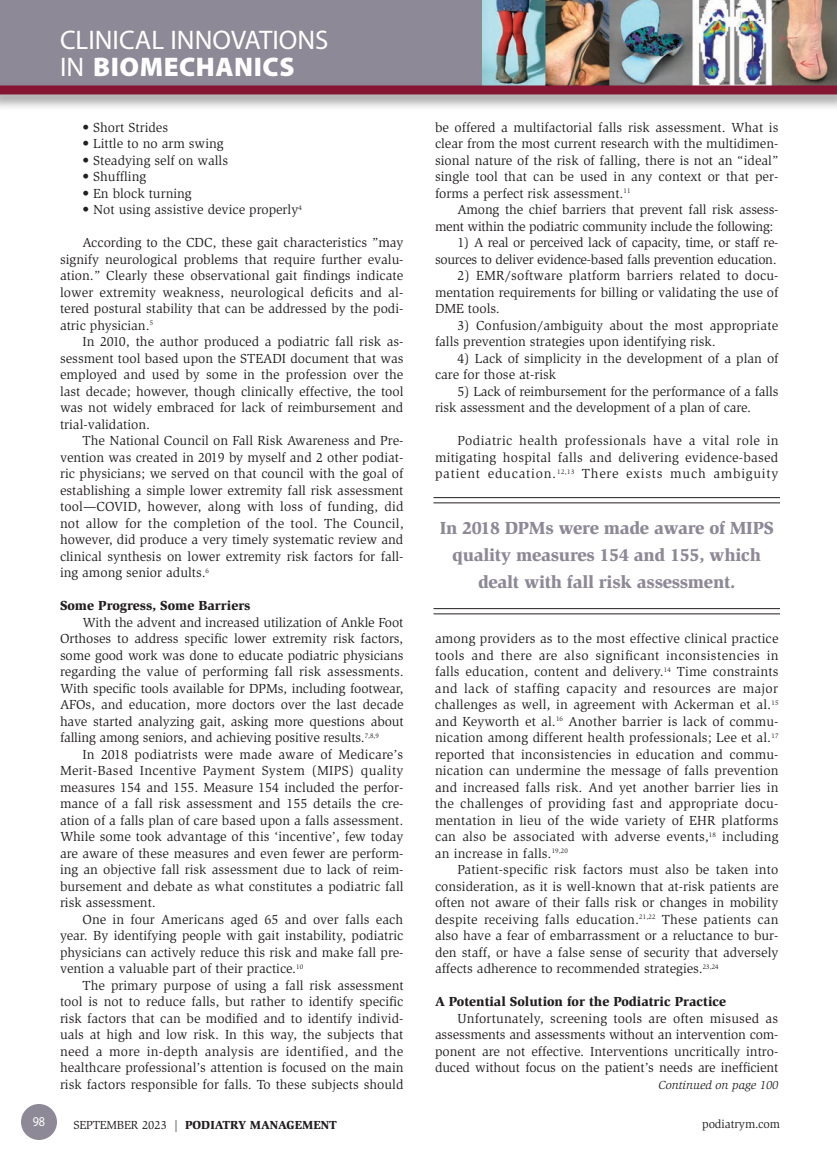
<style>
.page{position:relative;width:837px;height:1161px;background:#fff}
.page>*{position:absolute;margin:0;border:0;box-sizing:border-box;transform-origin:0 0}
.t1{font:27px "Myriad Pro";color:#fff}
.t2{font:900 27px "Myriad Pro";letter-spacing:.02em;color:#fff}
._2011-Callout{font:900 18px/27px "Slimbach";letter-spacing:-.015em;color:#8e8996;text-align:center}
._2011-Global_Text{font:13.5px/16.5px "Slimbach";color:#231f20;text-align:justify}
._2011-Global_Text-2{font:13.5px/16.5px "Slimbach";letter-spacing:-.02em;color:#231f20}
._2011-Subhead1{font:900 13.5px "Slimbach";color:#231f20}
.t3{font:13.5px "Myriad Pro";color:#fff;scale:.9 1}
.t4{font:900 12px "Slimbach";color:#231f20}
.t5{font:italic 12px "Slimbach";color:#231f20}
.t6{font:12px "Slimbach";color:#231f20}
.s1{font-weight:400}
</style>
<div class="page">
<div style="left:21px;top:1104px;width:36px;height:36px;background:#8e8996;border-radius:50%"></div>
<hr style="left:434px;top:497px;width:346px;height:1px;background:#231f20">
<hr style="left:434px;top:502px;width:346px;height:1px;background:#231f20">
<hr style="left:434px;top:608px;width:346px;height:1px;background:#231f20">
<hr style="left:434px;top:614px;width:346px;height:1px;background:#231f20">
<div style="left:0;top:0;width:837px;height:88px;background:#8e8996"></div>
<img style="left:482px;top:0;width:355px;height:82px">
<div style="left:0;top:82px;width:837px;height:29px;background:#231f20;opacity:.5"></div>
<div style="left:0;top:86px;width:837px;height:8px;background:#861534"></div>
<p class="t1" style="left:60px;top:25px;width:270px">CLINICAL INNOVATIONS</p>
<p class="t2" style="left:60px;top:51px;width:236px"><span class="s1">IN</span> BIOMECHANICS</p>
<p class="_2011-Global_Text" style="left:83px;top:119px;width:87px">• Short Strides</p>
<p class="_2011-Global_Text" style="left:83px;top:135px;width:143px">• Little to no arm swing</p>
<p class="_2011-Global_Text" style="left:83px;top:152px;width:147px">• Steadying self on walls</p>
<p class="_2011-Global_Text" style="left:83px;top:168px;width:65px">• Shuffling</p>
<p class="_2011-Global_Text" style="left:83px;top:185px;width:111px">• En block turning</p>
<p class="_2011-Global_Text" style="left:83px;top:201px;width:221px">• Not using assistive device properly<sup>4</sup></p>
<p class="_2011-Global_Text" style="left:60px;top:234px;width:345px;text-indent:23px">According to the CDC, these gait characteristics ”may signify neurological problems that require further evalu&shy;ation.” Clearly these observational gait findings indicate lower extremity weakness, neurological deficits and al&shy;tered postural stability that can be addressed by the podi&shy;atric physician.<sup>5</sup></p>
<p class="_2011-Global_Text" style="left:60px;top:333px;width:345px;text-indent:22px">In 2010, the author produced a podiatric fall risk as&shy;sessment tool based upon the STEADI document that was employed and used by some in the profession over the last decade; however, though clinically effective, the tool was not widely embraced for lack of reimbursement and trial-validation.</p>
<p class="_2011-Global_Text" style="left:60px;top:432px;width:345px;text-indent:22px">The National Council on Fall Risk Awareness and Pre&shy;vention was created in 2019 by myself and 2 other podiat&shy;ric physicians; we served on that council with the goal of establishing a simple lower extremity fall risk assessment tool—COVID, however, along with loss of funding, did not allow for the completion of the tool. The Council, however, did produce a very timely systematic review and clinical synthesis on lower extremity risk factors for fall&shy;ing among senior adults.<sup>6</sup></p>
<p class="_2011-Subhead1" style="left:60px;top:597px;width:192px">Some Progress, Some Barriers</p>
<p class="_2011-Global_Text" style="left:60px;top:614px;width:345px;text-indent:23px">With the advent and increased utilization of Ankle Foot Orthoses to address specific lower extremity risk factors, some good work was done to educate podiatric physicians regarding the value of performing fall risk assessments.<br>With specific tools available for DPMs, including footwear, AFOs, and education, more doctors over the last decade have started analyzing gait, asking more questions about falling among seniors, and achieving positive results.<sup>7,8,9</sup></p>
<p class="_2011-Global_Text" style="left:60px;top:746px;width:345px;text-indent:23px">In 2018 podiatrists were made aware of Medicare’s Merit-Based Incentive Payment System (MIPS) quality measures 154 and 155. Measure 154 included the perfor&shy;mance of a fall risk assessment and 155 details the cre&shy;ation of a falls plan of care based upon a falls assessment.<br>While some took advantage of this ‘incentive’, few today are aware of these measures and even fewer are perform&shy;ing an objective fall risk assessment due to lack of reim&shy;bursement and debate as what constitutes a podiatric fall risk assessment.</p>
<p class="_2011-Global_Text" style="left:60px;top:911px;width:345px;text-indent:23px">One in four Americans aged 65 and over falls each year. By identifying people with gait instability, podiatric physicians can actively reduce this risk and make fall pre&shy;vention a valuable part of their practice.<sup>10</sup></p>
<p class="_2011-Global_Text" style="left:60px;top:977px;width:345px;text-indent:23px">The primary purpose of using a fall risk assessment tool is not to reduce falls, but rather to identify specific risk factors that can be modified and to identify individ&shy;uals at high and low risk. In this way, the subjects that need a more in-depth analysis are identified, and the healthcare professional’s attention is focused on the main risk factors responsible for falls. To these subjects should</p>
<p class="_2011-Global_Text" style="left:435px;top:119px;width:345px">be offered a multifactorial falls risk assessment. What is clear from the most current research with the multidimen&shy;sional nature of the risk of falling, there is not an “ideal” single tool that can be used in any context or that per&shy;forms a perfect risk assessment.<sup>11</sup></p>
<p class="_2011-Global_Text-2" style="left:435px;top:201px;width:345px;text-indent:22px">Among the chief barriers that prevent fall risk assess&shy;ment within the podiatric community include the following:</p>
<p class="_2011-Global_Text-2" style="left:435px;top:234px;width:345px;text-align:right">1) A real or perceived lack of capacity, time, or staff re&shy;sources to deliver evidence-based falls prevention education.</p>
<p class="_2011-Global_Text" style="left:435px;top:267px;width:345px;text-indent:22px">2) EMR/software platform barriers related to docu&shy;mentation requirements for billing or validating the use of DME tools.</p>
<p class="_2011-Global_Text" style="left:435px;top:317px;width:345px;text-indent:23px">3) Confusion/ambiguity about the most appropriate falls prevention strategies upon identifying risk.</p>
<p class="_2011-Global_Text" style="left:435px;top:350px;width:345px;text-indent:23px">4) Lack of simplicity in the development of a plan of care for those at-risk</p>
<p class="_2011-Global_Text" style="left:435px;top:383px;width:345px;text-indent:23px">5) Lack of reimbursement for the performance of a falls risk assessment and the development of a plan of care.</p>
<p class="_2011-Global_Text" style="left:435px;top:432px;width:345px;text-indent:23px">Podiatric health professionals have a vital role in mitigating hospital falls and delivering evidence-based patient education.<sup>12,13</sup> There exists much ambiguity</p>
<p class="_2011-Callout" style="left:440px;top:514px;width:335px">In 2018 DPMs were made aware of MIPS quality measures 154 and 155, which dealt with fall risk assessment.</p>
<p class="_2011-Global_Text" style="left:435px;top:630px;width:345px">among providers as to the most effective clinical practice tools and there are also significant inconsistencies in falls education, content and delivery.<sup>14</sup> Time constraints and lack of staffing capacity and resources are major challenges as well, in agreement with Ackerman et al.<sup>15 </sup>and Keyworth et al.<sup>16</sup> Another barrier is lack of commu&shy;nication among different health professionals; Lee et al.<sup>17 </sup>reported that inconsistencies in education and commu&shy;nication can undermine the message of falls prevention and increased falls risk. And yet another barrier lies in the challenges of providing fast and appropriate docu&shy;mentation in lieu of the wide variety of EHR platforms can also be associated with adverse events,<sup>18</sup> including an increase in falls.<sup>19,20</sup></p>
<p class="_2011-Global_Text" style="left:435px;top:861px;width:345px;text-indent:23px">Patient-specific risk factors must also be taken into consideration, as it is well-known that at-risk patients are often not aware of their falls risk or changes in mobility despite receiving falls education.<sup>21,22</sup> These patients can also have a fear of embarrassment or a reluctance to bur&shy;den staff, or have a false sense of security that adversely affects adherence to recommended strategies.<sup>23,24</sup></p>
<p class="_2011-Subhead1" style="left:435px;top:993px;width:293px">A Potential Solution for the Podiatric Practice</p>
<p class="_2011-Global_Text" style="left:435px;top:1010px;width:345px;text-indent:23px">Unfortunately, screening tools are often misused as assessments and assessments without an intervention com&shy;ponent are not effective. Interventions uncritically intro&shy;duced without focus on the patient’s needs are inefficient</p>
<p class="t5" style="left:659px;top:1078px;width:121px">Continued on page 100</p>
<p class="t3" style="left:33px;top:1114px;width:15px">98</p>
<p class="t4" style="left:74px;top:1117px;width:265px"><span class="s1">SEPTEMBER 2023 |</span> PODIATRY MANAGEMENT</p>
<p class="t6" style="left:702px;top:1117px;width:79px">podiatrym.com</p>
</div>
